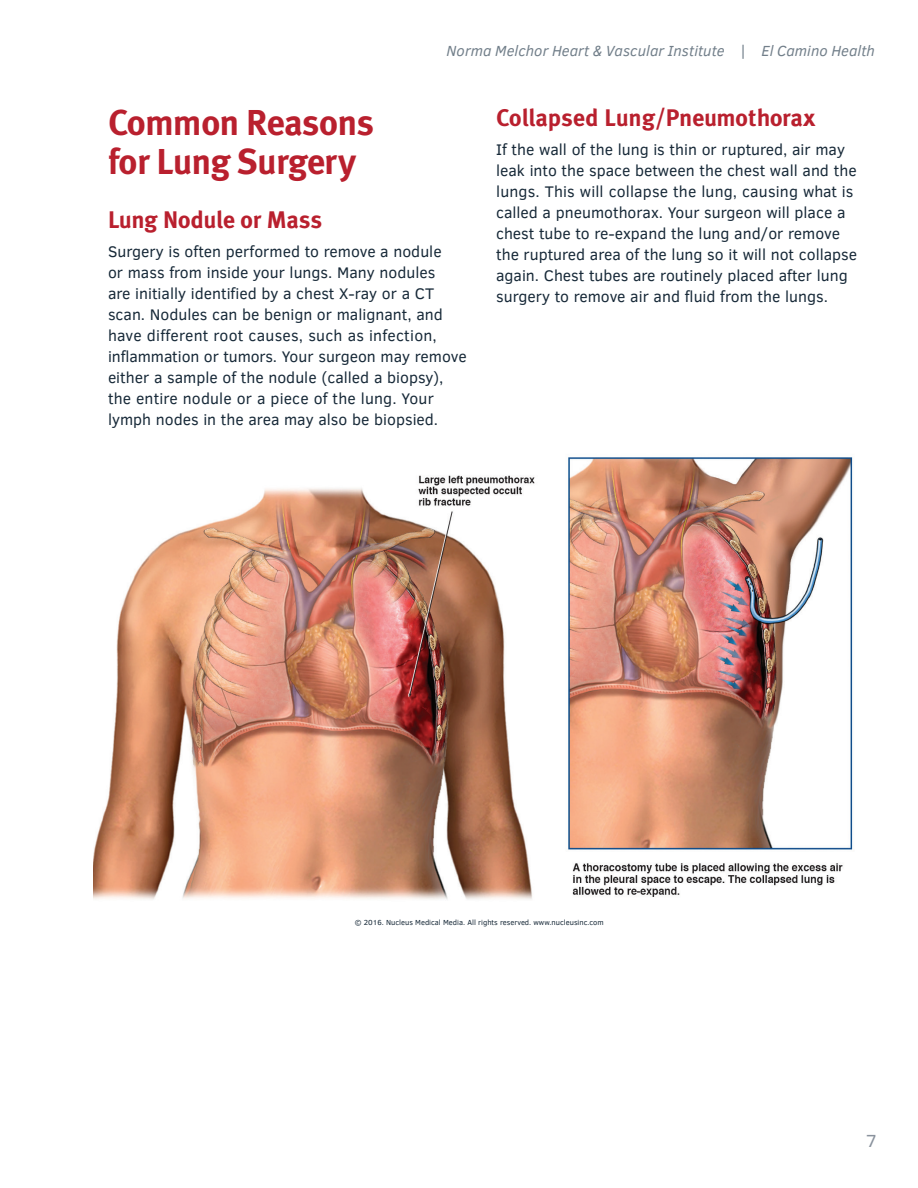
<style>
.page{position:relative;width:918px;height:1188px;background:#fff}
.page>*{position:absolute;margin:0;border:0;box-sizing:border-box;transform-origin:0 0}
._1_Head_1__Section{font:700 36px/39px "Meta Pro";letter-spacing:-.03em;color:#b9202e}
._2_Head_2_MP_Bold_16{font:700 24px "Meta Pro";letter-spacing:-.015em;color:#b9202e}
.t1{font:18px "Clear Sans";color:#8a929d}
._4_Body_Handbook{font:15.75px/21px "Clear Sans";color:#172938}
.t2{font:italic 15px "Clear Sans";letter-spacing:.005em;color:#727f8a}
._5_Photo_Art_Credit{font:7.5px "Clear Sans";color:#172938}
</style>
<div class="page">
<img style="left:94px;top:457px;width:759px;height:443px">
<p class="t2" style="left:447px;top:41px;width:430px">Norma Melchor Heart &amp; Vascular Institute | El Camino Health</p>
<p class="_1_Head_1__Section" style="left:108px;top:104px;width:268px">Common Reasons for Lung Surgery</p>
<p class="_2_Head_2_MP_Bold_16" style="left:108px;top:205px;width:216px">Lung Nodule or Mass</p>
<p class="_4_Body_Handbook" style="left:108px;top:241px;width:360px">Surgery is often performed to remove a nodule<br>or mass from inside your lungs. Many nodules<br>are initially identified by a chest X-ray or a CT scan. Nodules can be benign or malignant, and have different root causes, such as infection, inflammation or tumors. Your surgeon may remove either a sample of the nodule (called a biopsy), the entire nodule or a piece of the lung. Your lymph nodes in the area may also be biopsied.</p>
<p class="_2_Head_2_MP_Bold_16" style="left:496px;top:103px;width:321px">Collapsed Lung/Pneumothorax</p>
<p class="_4_Body_Handbook" style="left:496px;top:139px;width:363px">If the wall of the lung is thin or ruptured, air may leak into the space between the chest wall and the lungs. This will collapse the lung, causing what is called a pneumothorax. Your surgeon will place a chest tube to re-expand the lung and/or remove the ruptured area of the lung so it will not collapse again. Chest tubes are routinely placed after lung surgery to remove air and fluid from the lungs.</p>
<p class="_5_Photo_Art_Credit" style="left:355px;top:917px;width:250px">© 2016. Nucleus Medical Media. All rights reserved. www.nucleusinc.com</p>
<p class="t1" style="left:866px;top:1129px;width:13px">7</p>
</div>
